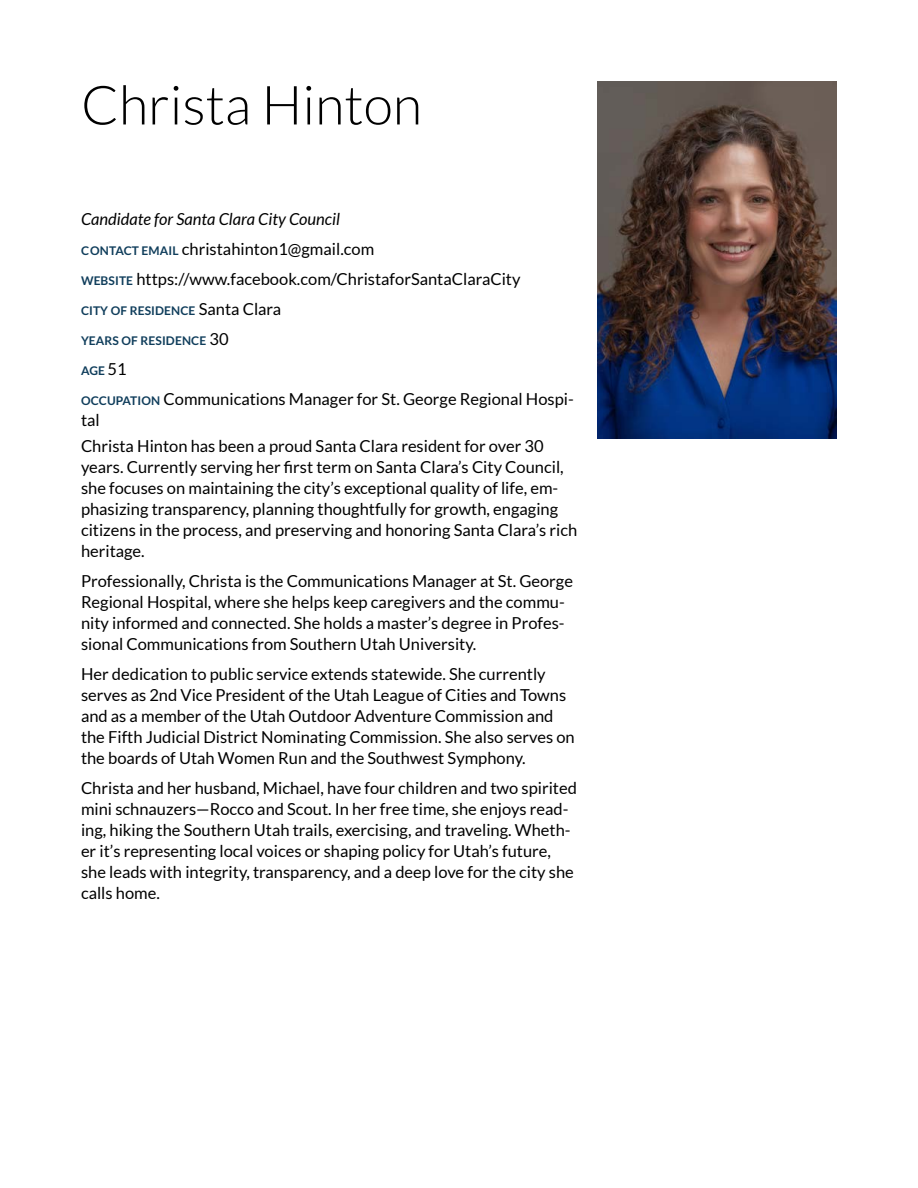
<style>
.page{position:relative;width:918px;height:1188px;background:#fff}
.page>*{position:absolute;margin:0;border:0;box-sizing:border-box;transform-origin:0 0}
.t1{font:300 54px "Lato";color:#000}
.t2{font:16.5px/21px "Lato";color:#000}
.t3{font:700 12px "Lato";letter-spacing:.01em;color:#0f3d5b}
.s1{font-style:italic}
.s2{font-weight:700;font-size:12px;color:#0f3d5b}
.s3{font-weight:400;font-size:16.5px;color:#000}
</style>
<div class="page">
<img style="left:598px;top:81px;width:238px;height:358px">
<h1 class="t1" style="left:81px;top:76px;width:343px">Christa Hinton</h1>
<p class="t2" style="left:81px;top:204px;width:441px;line-height:30px"><span class="s1">Candidate for Santa Clara City Council<br></span><span class="s2">CONTACT EMAIL</span> christahinton1@gmail.com<br><span class="s2">WEBSITE</span> https://www.facebook.com/ChristaforSantaClaraCity</p>
<p class="t3" style="left:81px;top:304px;width:202px">CITY OF RESIDENCE <span class="s3">Santa Clara</span></p>
<p class="t3" style="left:81px;top:334px;width:149px">YEARS OF RESIDENCE <span class="s3">30</span></p>
<p class="t3" style="left:81px;top:364px;width:47px">AGE <span class="s3">51</span></p>
<p class="t2" style="left:81px;top:388px;width:494px"><span class="s2">OCCUPATION</span> Communications Manager for St. George Regional Hospi&shy;tal</p>
<p class="t2" style="left:81px;top:436px;width:498px">Christa Hinton has been a proud Santa Clara resident for over 30 years. Currently serving her first term on Santa Clara’s City Council, she focuses on maintaining the city’s exceptional quality of life, em&shy;phasizing transparency, planning thoughtfully for growth, engaging citizens in the process, and preserving and honoring Santa Clara’s rich heritage.</p>
<p class="t2" style="left:81px;top:571px;width:494px">Professionally, Christa is the Communications Manager at St. George Regional Hospital, where she helps keep caregivers and the commu&shy;nity informed and connected. She holds a master’s degree in Profes&shy;sional Communications from Southern Utah University.</p>
<p class="t2" style="left:81px;top:664px;width:495px">Her dedication to public service extends statewide. She currently serves as 2nd Vice President of the Utah League of Cities and Towns and as a member of the Utah Outdoor Adventure Commission and the Fifth Judicial District Nominating Commission. She also serves on the boards of Utah Women Run and the Southwest Symphony.</p>
<p class="t2" style="left:81px;top:778px;width:497px">Christa and her husband, Michael, have four children and two spirited mini schnauzers—Rocco and Scout. In her free time, she enjoys read&shy;ing, hiking the Southern Utah trails, exercising, and traveling. Wheth&shy;er it’s representing local voices or shaping policy for Utah’s future, she leads with integrity, transparency, and a deep love for the city she calls home.</p>
</div>
